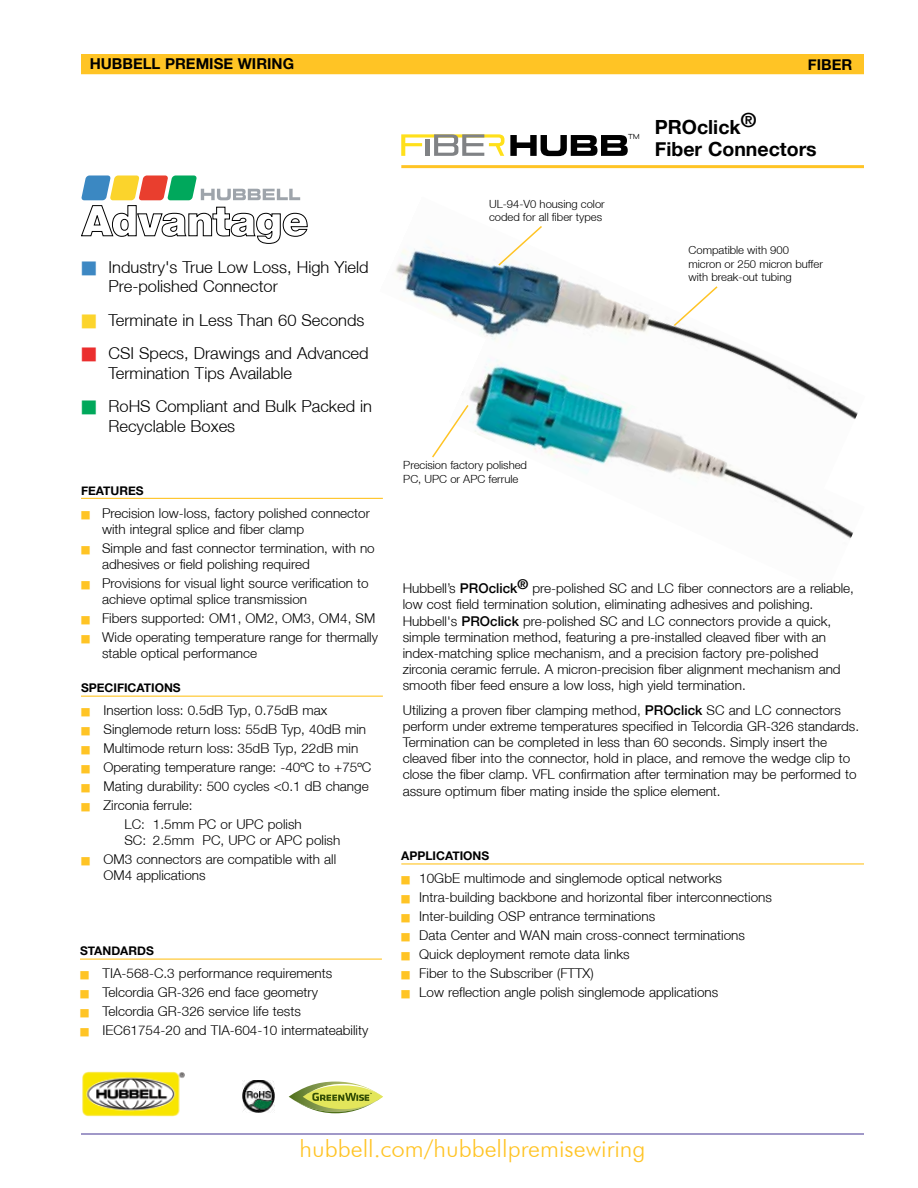
<style>
.page{position:relative;width:918px;height:1188px;background:#fff}
.page>*{position:absolute;margin:0;border:0;box-sizing:border-box;transform-origin:0 0}
.t1{font:300 24px "Futura BT";color:#ffc425}
.t2{font:700 19.5px/22.5px "Helvetica Neue";color:#000}
.t3{font:300 16.5px/19.8px "Helvetica Neue";color:#000}
.t4{font:700 15px "Helvetica Neue";color:#000}
.t5{font:300 13.5px/16.2px "Helvetica Neue";color:#000}
.t6{font:700 12px "Helvetica Neue";color:#000}
.t7{font:300 11.25px/13.5px "Helvetica Neue";color:#000}
.t8{font:7.2px "Pirulen Bk";color:#000;scale:.75 1}
.s1{color:#3d88c3}
.s2{color:#fcd42c}
.s3{color:#eb2e2e}
.s4{color:#00a85b}
.s5{color:#ffc425}
.s6{font-weight:500}
</style>
<div class="page">
<img style="left:764px;top:491px;width:89px;height:48px">
<hr style="left:81px;top:1133px;width:783px;height:2px;background:#8177b7">
<img style="left:82px;top:1072px;width:102px;height:45px">
<hr style="left:401px;top:165px;width:463px;height:3px;background:#ffc425">
<div style="left:81px;top:54px;width:783px;height:20px;background:#ffc425"></div>
<hr style="left:81px;top:498px;width:302px;height:1px;background:#ffc425">
<hr style="left:81px;top:696px;width:302px;height:1px;background:#ffc425">
<hr style="left:401px;top:863px;width:463px;height:2px;background:#ffc425">
<hr style="left:80px;top:959px;width:302px;height:1px;background:#ffc425">
<img style="left:242px;top:1080px;width:33px;height:33px">
<svg style="left:81px;top:176px;width:227px;height:68px"></svg>
<svg style="left:289px;top:1082px;width:94px;height:31px"></svg>
<svg style="left:510px;top:135px;width:118px;height:21px"></svg>
<svg style="left:401px;top:134px;width:103px;height:22px"></svg>
<img style="left:395px;top:247px;width:463px;height:244px">
<svg style="left:497px;top:226px;width:47px;height:41px"></svg>
<svg style="left:672px;top:285px;width:47px;height:43px"></svg>
<svg style="left:431px;top:403px;width:39px;height:56px"></svg>
<p class="t4" style="left:90px;top:55px;width:206px">HUBBELL PREMISE WIRING</p>
<p class="t4" style="left:808px;top:55px;width:46px">FIBER</p>
<p class="t3" style="left:109px;top:257px;width:262px;text-indent:-27px"><span class="s1">■</span> Industry's True Low Loss, High Yield<br>Pre-polished Connector</p>
<p class="t3" style="left:82px;top:310px;width:284px"><span class="s2">■</span> Terminate in Less Than 60 Seconds</p>
<p class="t3" style="left:109px;top:343px;width:262px;text-indent:-27px"><span class="s3">■</span> CSI Specs, Drawings and Advanced<br>Termination Tips Available</p>
<p class="t3" style="left:109px;top:396px;width:265px;text-indent:-27px"><span class="s4">■</span> RoHS Compliant and Bulk Packed in<br>Recyclable Boxes</p>
<p class="t7" style="left:489px;top:197px;width:117px">UL-94-V0 housing color coded for all fiber types</p>
<p class="t8" style="left:628px;top:133px;width:16px">TM</p>
<h2 class="t2" style="left:655px;top:115px;width:163px">PROclick®<br>Fiber Connectors</h2>
<p class="t7" style="left:688px;top:243px;width:136px">Compatible with 900 micron or 250 micron buffer with break-out tubing</p>
<p class="t7" style="left:403px;top:458px;width:125px">Precision factory polished<br>PC, UPC or APC ferrule</p>
<p class="t6" style="left:81px;top:483px;width:64px">FEATURES</p>
<p class="t5" style="left:102px;top:504px;width:270px;text-indent:-21px"><span class="s5">■</span> Precision low-loss, factory polished connector with integral splice and fiber clamp</p>
<p class="t5" style="left:102px;top:539px;width:274px;text-indent:-21px"><span class="s5">■</span> Simple and fast connector termination, with no adhesives or field polishing required</p>
<p class="t5" style="left:102px;top:575px;width:268px;text-indent:-21px"><span class="s5">■</span> Provisions for visual light source verification to achieve optimal splice transmission</p>
<p class="t5" style="left:81px;top:610px;width:296px"><span class="s5">■</span> Fibers supported: OM1, OM2, OM3, OM4, SM</p>
<p class="t5" style="left:102px;top:629px;width:278px;text-indent:-21px"><span class="s5">■</span> Wide operating temperature range for thermally stable optical performance</p>
<p class="t6" style="left:81px;top:681px;width:101px">SPECIFICATIONS</p>
<p class="t5" style="left:81px;top:702px;width:248px"><span class="s5">■</span> Insertion loss: 0.5dB Typ, 0.75dB max</p>
<p class="t5" style="left:81px;top:721px;width:287px"><span class="s5">■</span> Singlemode return loss: 55dB Typ, 40dB min</p>
<p class="t5" style="left:81px;top:740px;width:279px"><span class="s5">■</span> Multimode return loss: 35dB Typ, 22dB min</p>
<p class="t5" style="left:81px;top:759px;width:292px"><span class="s5">■</span> Operating temperature range: -40ºC to +75ºC</p>
<p class="t5" style="left:81px;top:778px;width:289px"><span class="s5">■</span> Mating durability: 500 cycles &lt;0.1 dB change</p>
<p class="t5" style="left:124px;top:795px;width:179px;line-height:18.9px;text-indent:-43px"><span class="s5">■</span> Zirconia ferrule:<br>LC: 1.5mm PC or UPC polish</p>
<p class="t5" style="left:124px;top:832px;width:217px">SC: 2.5mm PC, UPC or APC polish</p>
<p class="t5" style="left:104px;top:851px;width:234px;text-indent:-22px"><span class="s5">■</span> OM3 connectors are compatible with all<br>OM4 applications</p>
<p class="t6" style="left:401px;top:848px;width:89px">APPLICATIONS</p>
<p class="t5" style="left:403px;top:580px;width:453px">Hubbell’s <span class="s6">PROclick</span><sup>®</sup> pre-polished SC and LC fiber connectors are a reliable, low cost field termination solution, eliminating adhesives and polishing.<br>Hubbell's <span class="s6">PROclick</span> pre-polished SC and LC connectors provide a quick, simple termination method, featuring a pre-installed cleaved fiber with an index-matching splice mechanism, and a precision factory pre-polished zirconia ceramic ferrule. A micron-precision fiber alignment mechanism and smooth fiber feed ensure a low loss, high yield termination.</p>
<p class="t5" style="left:403px;top:701px;width:458px">Utilizing a proven fiber clamping method, <span class="s6">PROclick</span> SC and LC connectors perform under extreme temperatures specified in Telcordia GR-326 standards.<br>Termination can be completed in less than 60 seconds. Simply insert the cleaved fiber into the connector, hold in place, and remove the wedge clip to close the fiber clamp. VFL confirmation after termination may be performed to assure optimum fiber mating inside the splice element.</p>
<p class="t5" style="left:401px;top:870px;width:322px"><span class="s5">■</span> 10GbE multimode and singlemode optical networks</p>
<p class="t5" style="left:401px;top:889px;width:372px"><span class="s5">■</span> Intra-building backbone and horizontal fiber interconnections</p>
<p class="t5" style="left:401px;top:908px;width:255px"><span class="s5">■</span> Inter-building OSP entrance terminations</p>
<p class="t5" style="left:401px;top:927px;width:345px"><span class="s5">■</span> Data Center and WAN main cross-connect terminations</p>
<p class="t5" style="left:401px;top:946px;width:230px"><span class="s5">■</span> Quick deployment remote data links</p>
<p class="t5" style="left:401px;top:964px;width:194px"><span class="s5">■</span> Fiber to the Subscriber (FTTX)</p>
<p class="t5" style="left:401px;top:983px;width:318px"><span class="s5">■</span> Low reflection angle polish singlemode applications</p>
<p class="t6" style="left:80px;top:944px;width:75px">STANDARDS</p>
<p class="t5" style="left:80px;top:965px;width:254px"><span class="s5">■</span> TIA-568-C.3 performance requirements</p>
<p class="t5" style="left:80px;top:984px;width:240px"><span class="s5">■</span> Telcordia GR-326 end face geometry</p>
<p class="t5" style="left:80px;top:1003px;width:222px"><span class="s5">■</span> Telcordia GR-326 service life tests</p>
<p class="t5" style="left:80px;top:1022px;width:290px"><span class="s5">■</span> IEC61754-20 and TIA-604-10 intermateability</p>
<h1 class="t1" style="left:300px;top:1134px;width:347px">hubbell.com/hubbellpremisewiring</h1>
</div>
